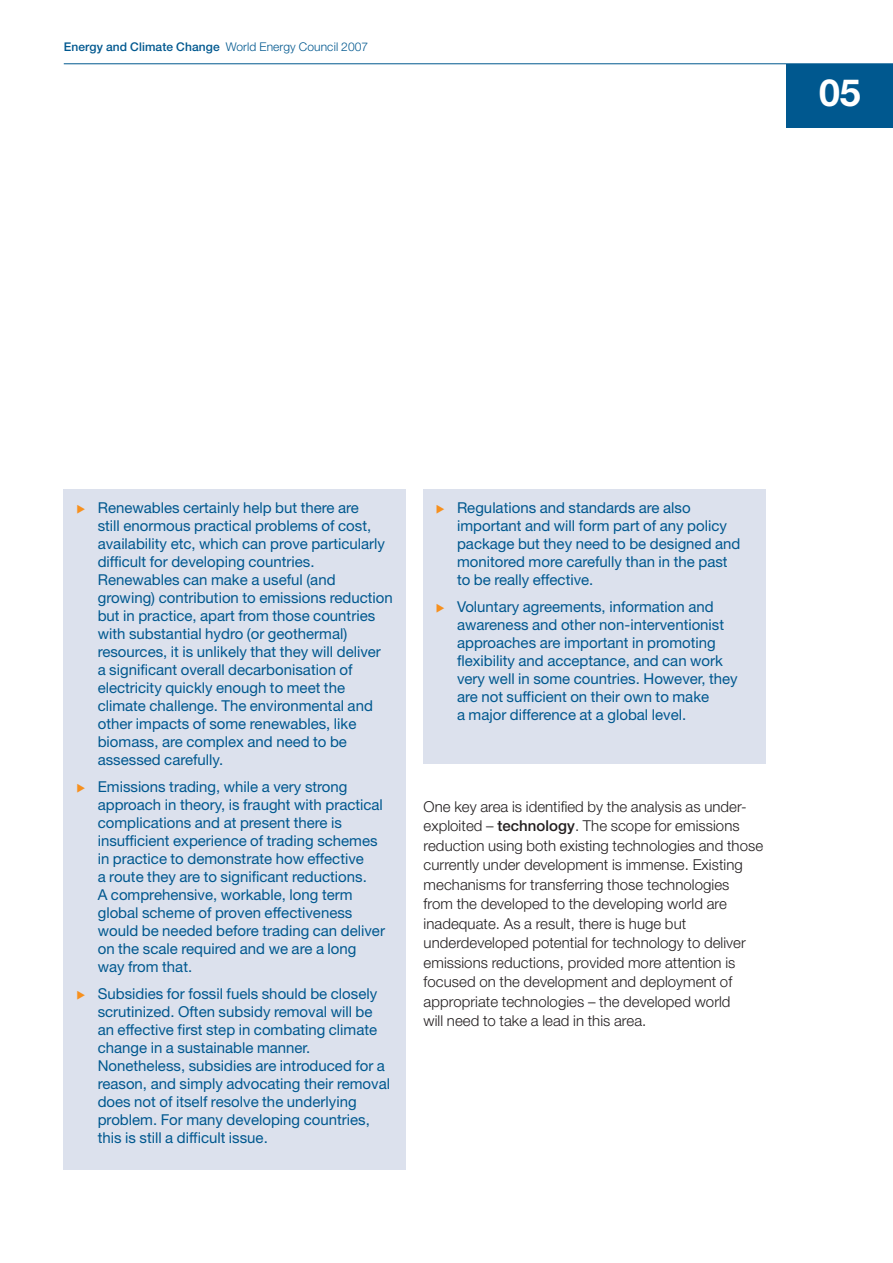
<style>
.page{position:relative;width:893px;height:1263px;background:#fff}
.page>*{position:absolute;margin:0;border:0;box-sizing:border-box;transform-origin:0 0}
.t1{font:700 37.5px "Helvetica Neue";color:#fff}
.t2{font:15px/18px "Helvetica Neue";color:#00588f}
.t3{font:300 15px/19.5px "Helvetica Neue";letter-spacing:.005em;color:#231f20}
.t4{font:500 12px "Helvetica Neue";letter-spacing:.01em;color:#00588f}
.s1{font-weight:300}
.s2{font-weight:500}
</style>
<div class="page">
<div style="left:787px;top:64px;width:106px;height:64px;background:#00588f"></div>
<hr style="left:64px;top:63px;width:829px;height:1px;background:#00588f">
<div style="left:64px;top:489px;width:342px;height:680px;background:#dce1ed"></div>
<div style="left:423px;top:489px;width:342px;height:275px;background:#dce1ed"></div>
<p class="t4" style="left:64px;top:43px;width:306px">Energy and Climate Change <span class="s1">World Energy Council 2007</span></p>
<h1 class="t1" style="left:819px;top:80px;width:43px">05</h1>
<p class="t2" style="left:98px;top:500px;width:297px">Renewables certainly help but there are<br>still enormous practical problems of cost, availability etc, which can prove particularly difficult for developing countries.<br>Renewables can make a useful (and growing) contribution to emissions reduction but in practice, apart from those countries with substantial hydro (or geothermal) resources, it is unlikely that they will deliver<br>a significant overall decarbonisation of electricity quickly enough to meet the climate challenge. The environmental and other impacts of some renewables, like biomass, are complex and need to be assessed carefully.</p>
<p class="t2" style="left:98px;top:779px;width:289px">Emissions trading, while a very strong approach in theory, is fraught with practical complications and at present there is insufficient experience of trading schemes in practice to demonstrate how effective<br>a route they are to significant reductions.<br>A comprehensive, workable, long term global scheme of proven effectiveness would be needed before trading can deliver on the scale required and we are a long way from that.</p>
<p class="t2" style="left:98px;top:986px;width:294px">Subsidies for fossil fuels should be closely scrutinized. Often subsidy removal will be an effective first step in combating climate change in a sustainable manner.<br>Nonetheless, subsidies are introduced for a reason, and simply advocating their removal does not of itself resolve the underlying problem. For many developing countries, this is still a difficult issue.</p>
<p class="t2" style="left:457px;top:500px;width:285px">Regulations and standards are also important and will form part of any policy package but they need to be designed and monitored more carefully than in the past to be really effective.</p>
<p class="t2" style="left:457px;top:599px;width:282px">Voluntary agreements, information and awareness and other non-interventionist approaches are important in promoting flexibility and acceptance, and can work very well in some countries. However, they are not sufficient on their own to make<br>a major difference at a global level.</p>
<p class="t3" style="left:424px;top:798px;width:341px">One key area is identified by the analysis as under&shy;exploited – <span class="s2">technology</span>. The scope for emissions reduction using both existing technologies and those currently under development is immense. Existing mechanisms for transferring those technologies<br>from the developed to the developing world are inadequate. As a result, there is huge but underdeveloped potential for technology to deliver emissions reductions, provided more attention is focused on the development and deployment of appropriate technologies – the developed world<br>will need to take a lead in this area.</p>
</div>
